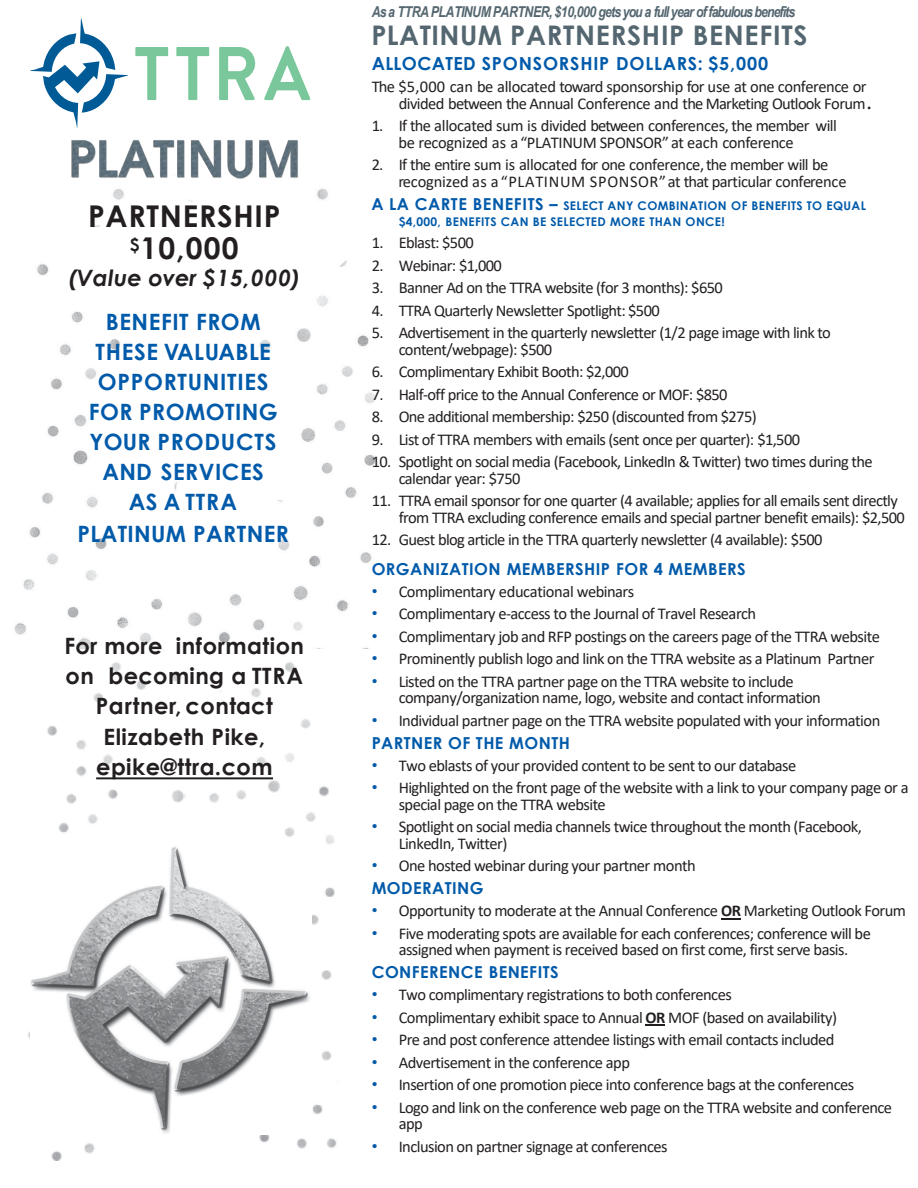
<style>
.page{position:relative;width:918px;height:1188px;background:#fff}
.page>*{position:absolute;margin:0;border:0;box-sizing:border-box;transform-origin:0 0}
.t1{font:700 30px "Century Gothic";letter-spacing:.025em;color:#231f20}
.t2{font:700 27px "Century Gothic";letter-spacing:.025em;color:#546670}
.t3{font:700 22.5px/30px "Century Gothic";letter-spacing:.025em;color:#005aaa;text-align:center}
.t4{font:700 22.5px/30px "Century Gothic";letter-spacing:.02em;color:#231f20;text-align:center}
.t5{font:italic 700 22.5px "Century Gothic";letter-spacing:.01em;color:#231f20}
.t6{font:700 18px "Century Gothic";letter-spacing:.04em;color:#005aaa}
.t7{font:16.5px/16.5px "Calibri";letter-spacing:-.035em;color:#231f20}
.t8{font:700 16.5px "Century Gothic";letter-spacing:.025em;color:#005aaa}
.t9{font:italic 700 15px "Arial Narrow";letter-spacing:-.05em;color:#54666f}
.t10{font:700 12px/16px "Century Gothic";letter-spacing:.03em;color:#005aaa}
.s1{font-family:"Consolas"}
.s2{font-size:16.5px}
.s3{font-family:"Arial";color:#005aaa}
.s4{font-weight:700}
</style>
<div class="page">
<img style="left:14px;top:189px;width:362px;height:460px">
<svg style="left:27px;top:200px;width:349px;height:176px"></svg>
<img style="left:28px;top:649px;width:309px;height:512px">
<svg style="left:96px;top:777px;width:177px;height:2px"></svg>
<svg style="left:30px;top:18px;width:98px;height:90px"></svg>
<svg style="left:135px;top:47px;width:33px;height:53px"></svg>
<svg style="left:176px;top:47px;width:33px;height:53px"></svg>
<svg style="left:219px;top:47px;width:36px;height:53px"></svg>
<svg style="left:264px;top:46px;width:46px;height:54px"></svg>
<img style="left:30px;top:845px;width:282px;height:290px">
<img style="left:49px;top:108px;width:275px;height:110px">
<svg style="left:721px;top:918px;width:19px;height:1px"></svg>
<svg style="left:646px;top:1024px;width:19px;height:2px"></svg>
<p class="t1" style="left:88px;top:194px;width:194px">PARTNERSHIP</p>
<p class="t1" style="left:130px;top:225px;width:110px"><sup>$</sup>10,000</p>
<p class="t5" style="left:68px;top:261px;width:234px">(Value over $15,000)</p>
<p class="t3" style="left:89px;top:306px;width:191px">BENEFIT FROM<br>THESE VALUABLE<br>OPPORTUNITIES<br>FOR PROMOTING<br>YOUR PRODUCTS<br>AND SERVICES<br>AS A TTRA</p>
<p class="t3" style="left:78px;top:518px;width:213px">PLATINUM PARTNER</p>
<p class="t4" style="left:64px;top:630px;width:241px">For more information on becoming a TTRA<br>Partner, contact</p>
<p class="t4" style="left:96px;top:721px;width:178px">Elizabeth Pike, epike@ttra.com</p>
<p class="t9" style="left:372px;top:0;width:425px">Asa TTRA PLATINUM PARTNER, $10,000 getsyoua fullyear offabulousbenefits</p>
<p class="t2" style="left:371px;top:15px;width:438px">PLATINUM PARTNERSHIP BENEFITS</p>
<p class="t6" style="left:372px;top:50px;width:398px">ALLOCATED SPONSORSHIP DOLLARS: $5,000</p>
<p class="t7" style="left:399px;top:78px;width:477px;text-indent:-27px">The $5,000 can be allocated toward sponsorship for use at one conference or divided between the Annual Conference and the Marketing Outlook Forum<span class="s1">.</span></p>
<p class="t7" style="left:399px;top:117px;width:440px;text-indent:-27px">1. If the allocated sum is divided between conferences, the member will be recognized as a “PLATINUM SPONSOR” at each conference</p>
<p class="t7" style="left:399px;top:156px;width:449px;text-indent:-27px">2. If the entire sum is allocated for one conference,the member will be recognized as a “PLATINUM SPONSOR”at that particular conference</p>
<p class="t10" style="left:399px;top:197px;width:469px;text-indent:-27px"><span class="s2">A LA CARTE BENEFITS –</span> SELECT ANY COMBINATION OF BENEFITS TO EQUAL $4,000, BENEFITS CAN BE SELECTED MORE THAN ONCE!</p>
<p class="t7" style="left:372px;top:234px;width:104px">1. Eblast: $500</p>
<p class="t7" style="left:372px;top:257px;width:132px">2. Webinar: $1,000</p>
<p class="t7" style="left:372px;top:279px;width:353px">3. Banner Ad on the TTRA website (for 3 months): $650</p>
<p class="t7" style="left:372px;top:302px;width:290px">4. TTRA Quarterly Newsletter Spotlight: $500</p>
<p class="t7" style="left:399px;top:324px;width:434px;text-indent:-27px">5. Advertisement in the quarterly newsletter (1/2 page image with link to content/webpage): $500</p>
<p class="t7" style="left:372px;top:363px;width:259px">6. Complimentary Exhibit Booth: $2,000</p>
<p class="t7" style="left:372px;top:386px;width:357px">7. Half-off price to the Annual Conference or MOF: $850</p>
<p class="t7" style="left:372px;top:408px;width:387px">8. One additional membership: $250 (discounted from $275)</p>
<p class="t7" style="left:372px;top:431px;width:430px">9. List of TTRA members with emails (sent once per quarter): $1,500</p>
<p class="t7" style="left:399px;top:453px;width:475px;text-indent:-27px">10. Spotlight on social media (Facebook, LinkedIn &amp; Twitter) two times during the calendar year: $750</p>
<p class="t7" style="left:399px;top:492px;width:508px;text-indent:-27px">11. TTRA email sponsor for one quarter (4 available; applies for all emails sent directly from TTRA excluding conference emails and special partner benefit emails): $2,500</p>
<p class="t7" style="left:372px;top:531px;width:452px">12. Guest blog article in the TTRA quarterly newsletter (4 available): $500</p>
<p class="t8" style="left:372px;top:556px;width:376px">ORGANIZATION MEMBERSHIP FOR 4 MEMBERS</p>
<p class="t7" style="left:372px;top:582px;width:264px"><span class="s3">•</span> Complimentary educational webinars</p>
<p class="t7" style="left:372px;top:605px;width:386px"><span class="s3">•</span> Complimentary e-access to the Journal of Travel Research</p>
<p class="t7" style="left:372px;top:627px;width:510px"><span class="s3">•</span> Complimentary job and RFP postings on the careers page of the TTRA website</p>
<p class="t7" style="left:372px;top:650px;width:504px"><span class="s3">•</span> Prominently publish logo and link on the TTRA website as a Platinum Partner</p>
<p class="t7" style="left:399px;top:672px;width:424px;text-indent:-27px"><span class="s3">•</span> Listed on the TTRA partner page on the TTRA website to include company/organization name, logo, website and contact information</p>
<p class="t7" style="left:372px;top:711px;width:510px"><span class="s3">•</span> Individual partner page on the TTRA website populated with your information</p>
<p class="t8" style="left:372px;top:730px;width:200px">PARTNER OF THE MONTH</p>
<p class="t7" style="left:372px;top:756px;width:426px"><span class="s3">•</span> Two eblasts of your provided content to be sent to our database</p>
<p class="t7" style="left:399px;top:779px;width:511px;text-indent:-27px"><span class="s3">•</span> Highlighted on the front page of the website with a link to your company page or a special page on the TTRA website</p>
<p class="t7" style="left:399px;top:818px;width:465px;text-indent:-27px"><span class="s3">•</span> Spotlight on social media channels twice throughout the month (Facebook,<br>LinkedIn, Twitter)</p>
<p class="t7" style="left:372px;top:857px;width:326px"><span class="s3">•</span> One hosted webinar during your partner month</p>
<p class="t8" style="left:372px;top:876px;width:114px">MODERATING</p>
<p class="t7" style="left:372px;top:902px;width:536px"><span class="s3">•</span> Opportunity to moderate at the Annual Conference <span class="s4">OR</span> Marketing Outlook Forum</p>
<p class="t7" style="left:372px;top:924px;width:501px;text-align:center"><span class="s3">•</span> Five moderating spots are available for each conferences; conference will be assigned when payment is received based on first come, first serve basis.</p>
<p class="t8" style="left:372px;top:960px;width:188px">CONFERENCE BENEFITS</p>
<p class="t7" style="left:372px;top:986px;width:362px"><span class="s3">•</span> Two complimentary registrations to both conferences</p>
<p class="t7" style="left:372px;top:1008px;width:467px"><span class="s3">•</span> Complimentary exhibit space to Annual <span class="s4">OR</span> MOF (based on availability)</p>
<p class="t7" style="left:372px;top:1031px;width:464px"><span class="s3">•</span> Pre and post conference attendee listings with email contacts included</p>
<p class="t7" style="left:372px;top:1053px;width:260px"><span class="s3">•</span> Advertisement in the conference app</p>
<p class="t7" style="left:372px;top:1076px;width:484px"><span class="s3">•</span> Insertion of one promotion piece into conference bags at the conferences</p>
<p class="t7" style="left:399px;top:1098px;width:495px;text-indent:-27px"><span class="s3">•</span> Logo and link on the conference web page on the TTRA website and conference app</p>
<p class="t7" style="left:372px;top:1137px;width:297px"><span class="s3">•</span> Inclusion on partner signage at conferences</p>
</div>
